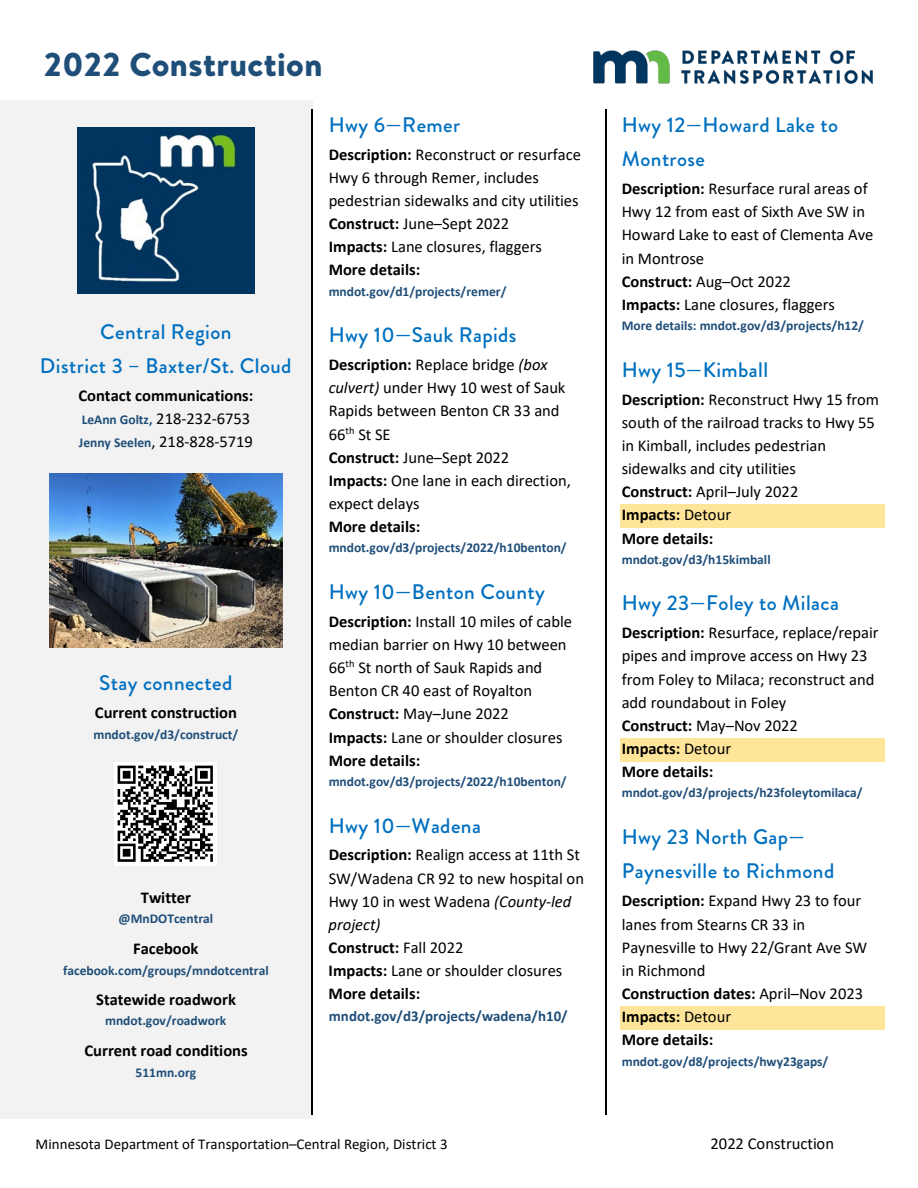
<style>
.page{position:relative;width:918px;height:1188px;background:#fff}
.page>*{position:absolute;margin:0;border:0;box-sizing:border-box;transform-origin:0 0}
.t1{font:900 33px "Brandon Text";letter-spacing:.01em;color:#1f4e79}
.t2{font:500 21px/34.5px "Brandon Grotesque";letter-spacing:.02em;color:#0070c0}
.t3{font:16.5px/23.1px "Calibri";color:#000}
.t4{font:700 16.5px "Calibri";letter-spacing:-.005em;color:#000}
.t5{font:15px "Calibri";color:#000}
.t6{font:700 15px "Calibri";letter-spacing:.005em;color:#1f4e79}
.t7{font:700 13.5px "Calibri";color:#1f4e79}
.s1{font-weight:700}
.s2{font-weight:700;font-size:13.5px;color:#1f4e79}
.s3{font-style:italic}
.s4{font-weight:400}
</style>
<div class="page">
<img style="left:593px;top:50px;width:280px;height:34px">
<div style="left:0;top:100px;width:312px;height:1018px;background:#f2f2f2"></div>
<div style="left:620px;top:505px;width:265px;height:23px;background:#ffe599"></div>
<div style="left:620px;top:738px;width:265px;height:24px;background:#ffe599"></div>
<div style="left:620px;top:1007px;width:265px;height:23px;background:#ffe599"></div>
<img style="left:78px;top:127px;width:176px;height:167px">
<img style="left:50px;top:473px;width:232px;height:174px">
<img style="left:114px;top:763px;width:103px;height:103px">
<hr style="left:312px;top:109px;width:1px;height:1006px;background:#000">
<hr style="left:605px;top:109px;width:1px;height:1006px;background:#000">
<h1 class="t1" style="left:44px;top:42px;width:280px">2022 Construction</h1>
<p class="t2" style="left:40px;top:314px;width:253px;text-align:center">Central Region<br>District 3 – Baxter/St. Cloud</p>
<p class="t3" style="left:78px;top:384px;width:177px"><span class="s1">Contact communications:<br></span><span class="s2">LeAnn Goltz,</span> 218-232-6753<br><span class="s2">Jenny Seelen</span>, 218-828-5719</p>
<p class="t2" style="left:99px;top:666px;width:135px">Stay connected</p>
<p class="t4" style="left:95px;top:701px;width:144px">Current construction</p>
<p class="t7" style="left:93px;top:725px;width:146px">mndot.gov/d3/construct/</p>
<p class="t4" style="left:141px;top:886px;width:52px">Twitter</p>
<p class="t7" style="left:119px;top:909px;width:96px">@MnDOTcentral</p>
<p class="t4" style="left:133px;top:937px;width:67px">Facebook</p>
<p class="t7" style="left:63px;top:960px;width:207px">facebook.com/groups/mndotcentral</p>
<p class="t4" style="left:96px;top:988px;width:141px">Statewide roadwork</p>
<p class="t7" style="left:105px;top:1011px;width:123px">mndot.gov/roadwork</p>
<p class="t4" style="left:84px;top:1039px;width:165px">Current road conditions</p>
<p class="t7" style="left:136px;top:1063px;width:62px">511mn.org</p>
<h2 class="t2" style="left:329px;top:107px;width:133px">Hwy 6—Remer</h2>
<p class="t3" style="left:329px;top:142px;width:254px"><span class="s1">Description:</span> Reconstruct or resurface<br>Hwy 6 through Remer, includes pedestrian sidewalks and city utilities</p>
<p class="t3" style="left:329px;top:212px;width:182px"><span class="s1">Construct:</span> June–Sept 2022</p>
<p class="t3" style="left:329px;top:235px;width:215px"><span class="s1">Impacts:</span> Lane closures, flaggers</p>
<p class="t4" style="left:329px;top:258px;width:93px">More details:</p>
<p class="t7" style="left:329px;top:282px;width:179px">mndot.gov/d1/projects/remer/</p>
<h2 class="t2" style="left:329px;top:318px;width:189px">Hwy 10—Sauk Rapids</h2>
<p class="t3" style="left:329px;top:353px;width:238px"><span class="s1">Description:</span> Replace bridge <span class="s3">(box culvert)</span> under Hwy 10 west of Sauk<br>Rapids between Benton CR 33 and<br>66<sup>th</sup> St SE</p>
<p class="t3" style="left:329px;top:445px;width:182px"><span class="s1">Construct:</span> June–Sept 2022</p>
<p class="t3" style="left:329px;top:468px;width:244px"><span class="s1">Impacts:</span> One lane in each direction, expect delays</p>
<p class="t4" style="left:329px;top:515px;width:93px">More details:</p>
<p class="t7" style="left:329px;top:538px;width:240px">mndot.gov/d3/projects/2022/h10benton/</p>
<h2 class="t2" style="left:329px;top:575px;width:218px">Hwy 10—Benton County</h2>
<p class="t3" style="left:329px;top:609px;width:245px"><span class="s1">Description:</span> Install 10 miles of cable median barrier on Hwy 10 between<br>66<sup>th</sup> St north of Sauk Rapids and<br>Benton CR 40 east of Royalton</p>
<p class="t3" style="left:329px;top:702px;width:182px"><span class="s1">Construct:</span> May–June 2022</p>
<p class="t3" style="left:329px;top:725px;width:235px"><span class="s1">Impacts:</span> Lane or shoulder closures</p>
<p class="t4" style="left:329px;top:749px;width:93px">More details:</p>
<p class="t7" style="left:329px;top:772px;width:240px">mndot.gov/d3/projects/2022/h10benton/</p>
<h2 class="t2" style="left:329px;top:808px;width:154px">Hwy 10—Wadena</h2>
<p class="t3" style="left:329px;top:843px;width:257px"><span class="s1">Description:</span> Realign access at 11th St<br>SW/Wadena CR 92 to new hospital on<br>Hwy 10 in west Wadena <span class="s3">(County-led project)</span></p>
<p class="t4" style="left:329px;top:936px;width:136px">Construct: <span class="s4">Fall 2022</span></p>
<p class="t3" style="left:329px;top:959px;width:235px"><span class="s1">Impacts:</span> Lane or shoulder closures</p>
<p class="t4" style="left:329px;top:982px;width:93px">More details:</p>
<p class="t6" style="left:329px;top:1006px;width:240px">mndot.gov/d3/projects/wadena/h10/</p>
<h2 class="t2" style="left:622px;top:107px;width:218px">Hwy 12—Howard Lake to<br>Montrose</h2>
<p class="t3" style="left:622px;top:177px;width:253px"><span class="s1">Description:</span> Resurface rural areas of<br>Hwy 12 from east of Sixth Ave SW in<br>Howard Lake to east of Clementa Ave in Montrose</p>
<p class="t3" style="left:622px;top:269px;width:171px"><span class="s1">Construct:</span> Aug–Oct 2022</p>
<p class="t3" style="left:622px;top:293px;width:215px"><span class="s1">Impacts:</span> Lane closures, flaggers</p>
<p class="t7" style="left:622px;top:316px;width:244px">More details: mndot.gov/d3/projects/h12/</p>
<h2 class="t2" style="left:622px;top:352px;width:148px">Hwy 15—Kimball</h2>
<p class="t3" style="left:622px;top:387px;width:259px"><span class="s1">Description:</span> Reconstruct Hwy 15 from south of the railroad tracks to Hwy 55 in Kimball, includes pedestrian sidewalks and city utilities</p>
<p class="t3" style="left:622px;top:480px;width:178px"><span class="s1">Construct:</span> April–July 2022</p>
<p class="t4" style="left:622px;top:503px;width:111px">Impacts: <span class="s4">Detour</span></p>
<p class="t4" style="left:622px;top:526px;width:93px">More details:</p>
<p class="t7" style="left:622px;top:550px;width:150px">mndot.gov/d3/h15kimball</p>
<h2 class="t2" style="left:622px;top:586px;width:219px">Hwy 23—Foley to Milaca</h2>
<p class="t3" style="left:622px;top:621px;width:258px"><span class="s1">Description:</span> Resurface, replace/repair pipes and improve access on Hwy 23 from Foley to Milaca; reconstruct and add roundabout in Foley</p>
<p class="t3" style="left:622px;top:713px;width:178px"><span class="s1">Construct:</span> May–Nov 2022</p>
<p class="t4" style="left:622px;top:737px;width:111px">Impacts: <span class="s4">Detour</span></p>
<p class="t4" style="left:622px;top:760px;width:93px">More details:</p>
<p class="t7" style="left:622px;top:783px;width:242px">mndot.gov/d3/projects/h23foleytomilaca/</p>
<h2 class="t2" style="left:622px;top:820px;width:214px">Hwy 23 North Gap—<br>Paynesville to Richmond</h2>
<p class="t3" style="left:622px;top:889px;width:247px"><span class="s1">Description:</span> Expand Hwy 23 to four lanes from Stearns CR 33 in<br>Paynesville to Hwy 22/Grant Ave SW in Richmond<br><span class="s1">Construction dates:</span> April–Nov 2023<br><span class="s1">Impacts:</span> Detour<br><span class="s1">More details:</span></p>
<p class="t7" style="left:622px;top:1052px;width:208px">mndot.gov/d8/projects/hwy23gaps/</p>
<p class="t5" style="left:36px;top:1134px;width:414px">Minnesota Department of Transportation–Central Region, District 3</p>
<p class="t3" style="left:711px;top:1132px;width:125px">2022 Construction</p>
</div>
